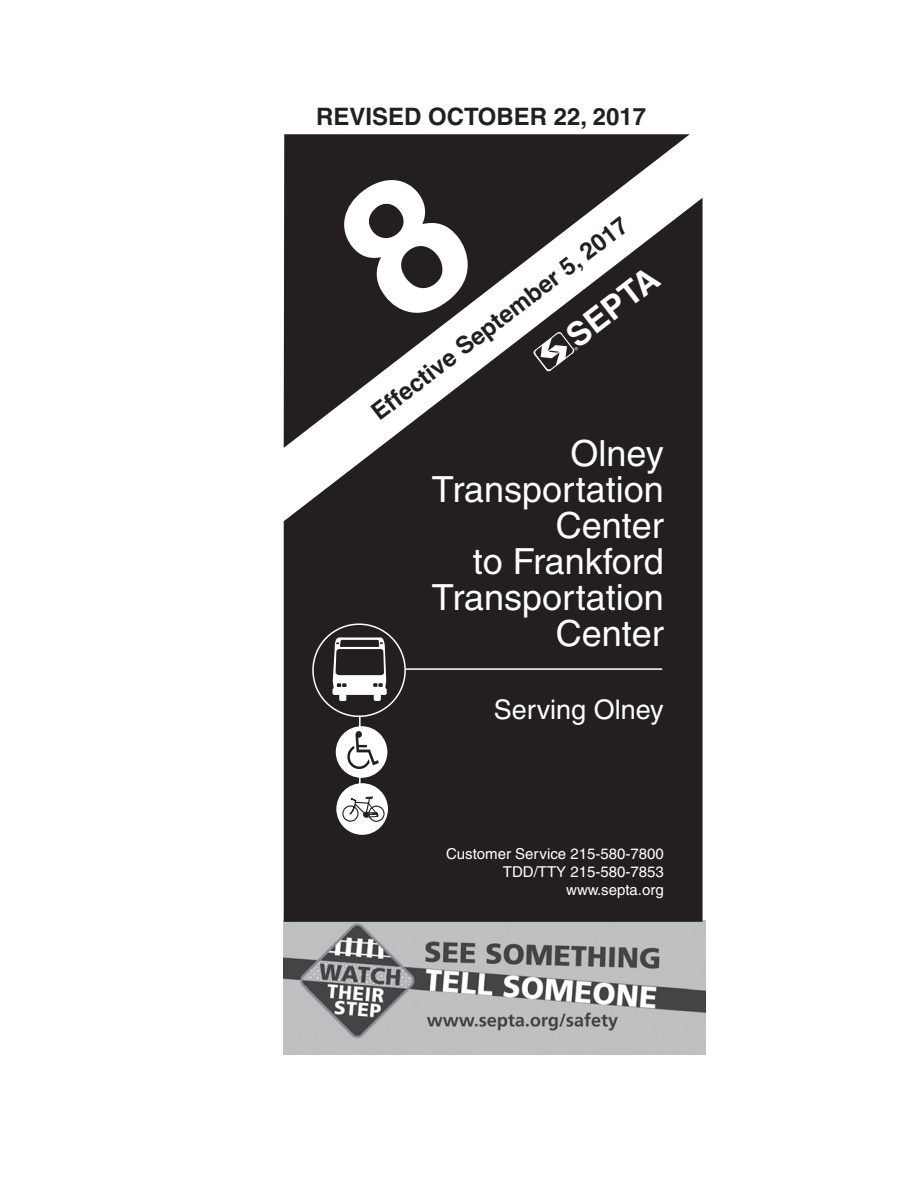
<style>
.page{position:relative;width:918px;height:1188px;background:#fff}
.page>*{position:absolute;margin:0;border:0;box-sizing:border-box;transform-origin:0 0}
.t1{font:36px/36px "Helvetica";color:#fff;text-align:right}
.t2{font:700 33px "Helvetica";color:#fff}
.t3{font:27px "Helvetica";color:#fff}
.t4{font:700 24px "Helvetica";color:#231f20}
.t5{font:15px/18px "Helvetica";color:#fff;text-align:right}
</style>
<div class="page">
<img style="left:284px;top:921px;width:422px;height:134px">
<svg style="left:284px;top:134px;width:406px;height:64px;background:#413d3e"></svg>
<svg style="left:284px;top:198px;width:419px;height:724px;background:#383536"></svg>
<hr style="left:406px;top:668px;width:256px;height:2px;background:#fff">
<div style="left:313px;top:624px;width:92px;height:92px;background:#231f20;border-radius:50%"></div>
<div style="left:312px;top:623px;width:94px;height:94px;border:2px solid #fff;border-radius:50%"></div>
<div style="left:339px;top:692px;width:7px;height:9px;background:#fff;border-radius:2px"></div>
<div style="left:374px;top:692px;width:7px;height:9px;background:#fff;border-radius:2px"></div>
<div style="left:333px;top:688px;width:54px;height:7px;background:#fff;border-radius:2px"></div>
<svg style="left:333px;top:637px;width:53px;height:52px"></svg>
<hr style="left:359px;top:716px;width:2px;height:109px;background:#fff">
<div style="left:336px;top:783px;width:52px;height:52px;background:#fff;border-radius:50%"></div>
<svg style="left:337px;top:795px;width:47px;height:28px"></svg>
<div style="left:336px;top:726px;width:51px;height:52px;background:#fff;border-radius:50%"></div>
<svg style="left:347px;top:731px;width:32px;height:38px"></svg>
<div style="left:326px;top:162px;width:159px;height:167px;background:#231f20"></div>
<svg style="left:533px;top:332px;width:46px;height:40px"></svg>
<h3 class="t4" style="left:316px;top:102px;width:332px">REVISED OCTOBER 22, 2017</h3>
<h3 class="t4" style="left:366px;top:404px;width:318px;rotate:-38deg">Effective September 5, 2017</h3>
<h1 class="t1" style="left:432px;top:435px;width:233px">Olney<br>Transportation<br>Center<br>to Frankford<br>Transportation<br>Center</h1>
<h2 class="t2" style="left:558px;top:324px;width:109px;rotate:-38deg">SEPTA</h2>
<h3 class="t3" style="left:494px;top:694px;width:171px">Serving Olney</h3>
<p class="t5" style="left:446px;top:844px;width:219px">Customer Service 215-580-7800<br>TDD/TTY 215-580-7853 www.septa.org</p>
</div>
